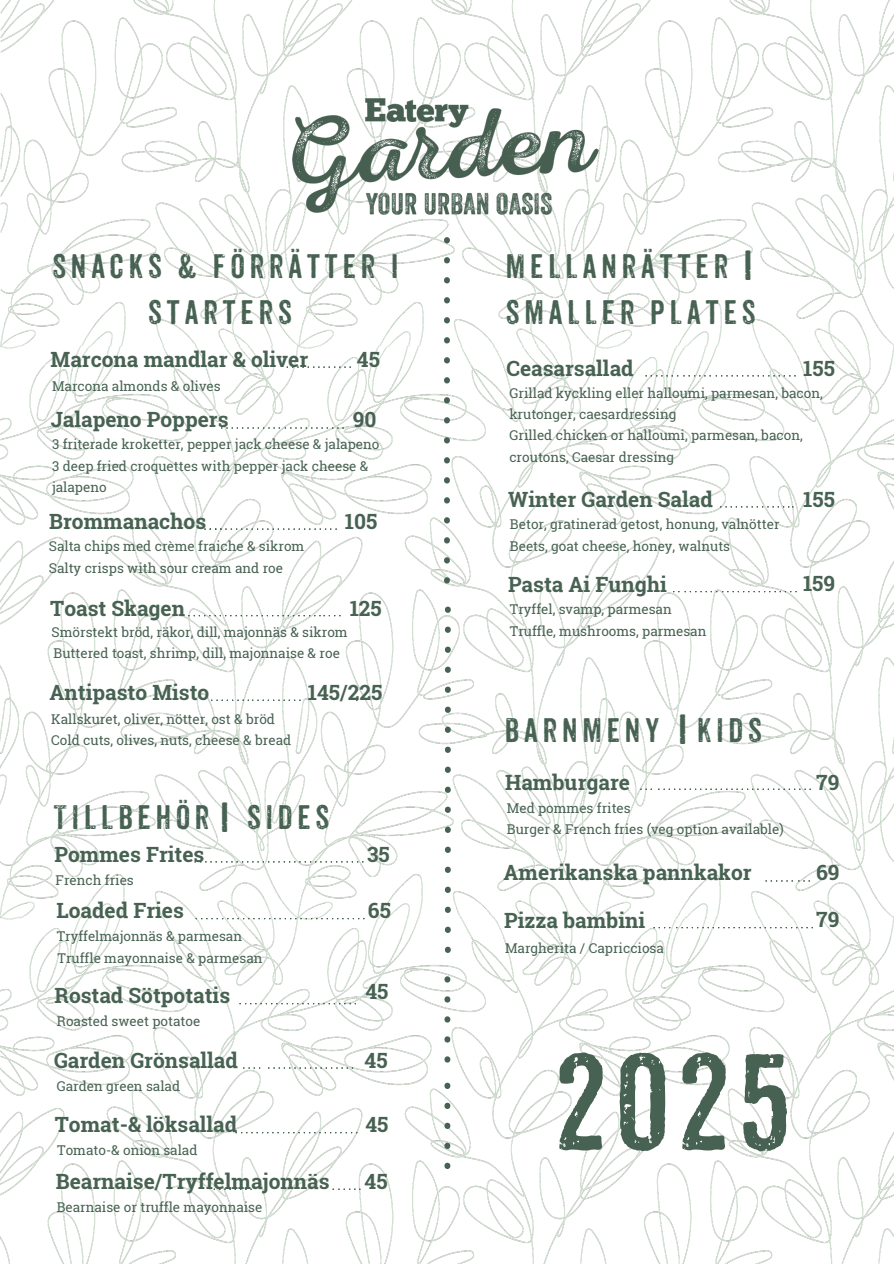
<style>
.page{position:relative;width:894px;height:1264px;background:#fff}
.page>*{position:absolute;margin:0;border:0;box-sizing:border-box;transform-origin:0 0}
.t1{font:131.55px "Anodyne";color:#476252}
.t2{font:40.95px "Anodyne";color:#476252}
.t3{font:33px/46.2px "Anodyne";letter-spacing:.13em;color:#476252;text-align:center}
.t4{font:700 21px "Roboto Slab";color:#476252}
.t5{font:13.5px/21.3px "Roboto Slab";color:#476252}
</style>
<div class="page">
<img style="left:0;top:347px;width:893px;height:568px">
<img style="left:0;top:915px;width:893px;height:348px">
<img style="left:0;top:0;width:893px;height:347px">
<svg style="left:444px;top:237px;width:5px;height:346px"></svg>
<svg style="left:445px;top:606px;width:5px;height:346px"></svg>
<svg style="left:444px;top:976px;width:6px;height:96px"></svg>
<svg style="left:444px;top:1082px;width:6px;height:96px"></svg>
<svg style="left:204px;top:528px;width:133px;height:2px"></svg>
<svg style="left:286px;top:366px;width:65px;height:2px"></svg>
<svg style="left:221px;top:427px;width:123px;height:2px"></svg>
<svg style="left:194px;top:861px;width:169px;height:1px"></svg>
<img style="left:288px;top:94px;width:314px;height:124px">
<svg style="left:211px;top:699px;width:90px;height:2px"></svg>
<svg style="left:188px;top:614px;width:152px;height:2px"></svg>
<svg style="left:195px;top:917px;width:169px;height:2px"></svg>
<svg style="left:239px;top:1002px;width:117px;height:2px"></svg>
<svg style="left:243px;top:1067px;width:17px;height:1px"></svg>
<svg style="left:268px;top:1067px;width:85px;height:1px"></svg>
<svg style="left:235px;top:1131px;width:122px;height:2px"></svg>
<svg style="left:213px;top:1188px;width:39px;height:2px"></svg>
<svg style="left:332px;top:1188px;width:28px;height:2px"></svg>
<svg style="left:719px;top:506px;width:74px;height:2px"></svg>
<svg style="left:645px;top:375px;width:150px;height:2px"></svg>
<svg style="left:672px;top:590px;width:124px;height:2px"></svg>
<svg style="left:765px;top:880px;width:44px;height:1px"></svg>
<svg style="left:640px;top:788px;width:170px;height:2px"></svg>
<svg style="left:653px;top:926px;width:160px;height:2px"></svg>
<p class="t3" style="left:52px;top:247px;width:348px">SNACKS &amp; FÖRRÄTTER I<br>STARTERS</p>
<p class="t4" style="left:51px;top:345px;width:259px">Marcona mandlar &amp; oliver</p>
<p class="t5" style="left:52px;top:374px;width:170px">Marcona almonds &amp; olives</p>
<p class="t4" style="left:51px;top:405px;width:179px">Jalapeno Poppers</p>
<p class="t4" style="left:357px;top:345px;width:25px">45</p>
<h3 class="t4" style="left:353px;top:405px;width:25px">90</h3>
<p class="t5" style="left:52px;top:433px;width:329px">3 friterade kroketter, pepper jack cheese &amp; jalapeno</p>
<h3 class="t5" style="left:52px;top:455px;width:318px">3 deep fried croquettes with pepper jack cheese &amp; jalapeno</h3>
<h2 class="t4" style="left:49px;top:507px;width:158px">Brommanachos</h2>
<p class="t5" style="left:49px;top:535px;width:257px">Salta chips med crème fraiche &amp; sikrom<br>Salty crisps with sour cream and roe</p>
<h3 class="t4" style="left:345px;top:507px;width:34px">105</h3>
<p class="t4" style="left:50px;top:593px;width:136px">Toast Skagen</p>
<p class="t5" style="left:52px;top:621px;width:297px">Smörstekt bröd, räkor, dill, majonnäs &amp; sikrom</p>
<p class="t5" style="left:53px;top:641px;width:288px">Buttered toast, shrimp, dill, majonnaise &amp; roe</p>
<h3 class="t4" style="left:349px;top:593px;width:34px">125</h3>
<h3 class="t4" style="left:49px;top:678px;width:161px">Antipasto Misto</h3>
<p class="t5" style="left:51px;top:708px;width:225px">Kallskuret, oliver, nötter, ost &amp; bröd</p>
<p class="t5" style="left:51px;top:729px;width:241px">Cold cuts, olives, nuts, cheese &amp; bread</p>
<h3 class="t4" style="left:308px;top:678px;width:76px">145/225</h3>
<p class="t3" style="left:54px;top:798px;width:157px">TILLBEHÖR</p>
<p class="t2" style="left:220px;top:802px;width:11px">I</p>
<p class="t3" style="left:247px;top:798px;width:84px">SIDES</p>
<p class="t4" style="left:54px;top:839px;width:151px">Pommes Frites</p>
<h3 class="t5" style="left:56px;top:868px;width:80px">French fries</h3>
<p class="t4" style="left:57px;top:896px;width:129px">Loaded Fries</p>
<h2 class="t5" style="left:57px;top:925px;width:187px">Tryffelmajonnäs &amp; parmesan</h2>
<p class="t5" style="left:58px;top:947px;width:206px">Truffle mayonnaise &amp; parmesan</p>
<p class="t4" style="left:55px;top:981px;width:177px">Rostad Sötpotatis</p>
<h3 class="t5" style="left:57px;top:1010px;width:145px">Roasted sweet potatoe</h3>
<p class="t4" style="left:54px;top:1045px;width:185px">Garden Grönsallad</p>
<p class="t5" style="left:57px;top:1075px;width:125px">Garden green salad</p>
<h3 class="t4" style="left:55px;top:1110px;width:184px">Tomat-&amp; löksallad</h3>
<p class="t5" style="left:57px;top:1139px;width:142px">Tomato-&amp; onion salad</p>
<h3 class="t4" style="left:56px;top:1166px;width:275px">Bearnaise/Tryffelmajonnäs</h3>
<p class="t5" style="left:57px;top:1196px;width:207px">Bearnaise or truffle mayonnaise</p>
<h3 class="t4" style="left:367px;top:839px;width:24px">35</h3>
<h3 class="t4" style="left:368px;top:896px;width:24px">65</h3>
<h3 class="t4" style="left:365px;top:976px;width:25px">45</h3>
<h3 class="t4" style="left:364px;top:1045px;width:25px">45</h3>
<p class="t4" style="left:365px;top:1110px;width:25px">45</p>
<p class="t4" style="left:364px;top:1166px;width:25px">45</p>
<h3 class="t3" style="left:505px;top:247px;width:251px;text-align:left">MELLANRÄTTER<br>SMALLER PLATES</h3>
<p class="t2" style="left:743px;top:250px;width:11px">I</p>
<h2 class="t4" style="left:506px;top:354px;width:129px">Ceasarsallad</h2>
<p class="t4" style="left:803px;top:354px;width:33px">155</p>
<p class="t5" style="left:509px;top:382px;width:315px">Grillad kyckling eller halloumi, parmesan, bacon, krutonger, caesardressing</p>
<h3 class="t5" style="left:509px;top:424px;width:295px">Grilled chicken or halloumi, parmesan, bacon, croutons, Caesar dressing</h3>
<p class="t4" style="left:508px;top:485px;width:206px">Winter Garden Salad</p>
<p class="t5" style="left:510px;top:513px;width:271px">Betor, gratinerad getost, honung, valnötter</p>
<p class="t5" style="left:510px;top:534px;width:222px">Beets, goat cheese, honey, walnuts</p>
<h3 class="t4" style="left:508px;top:569px;width:160px">Pasta Ai Funghi</h3>
<p class="t5" style="left:510px;top:598px;width:163px">Tryffel, svamp, parmesan</p>
<h3 class="t5" style="left:510px;top:619px;width:198px">Truffle, mushrooms, parmesan</h3>
<h3 class="t4" style="left:803px;top:485px;width:33px">155</h3>
<p class="t4" style="left:802px;top:568px;width:34px">159</p>
<p class="t2" style="left:677px;top:714px;width:11px">I</p>
<p class="t3" style="left:504px;top:711px;width:259px">BARNMENY KIDS</p>
<p class="t4" style="left:505px;top:768px;width:127px">Hamburgare</p>
<p class="t5" style="left:506px;top:796px;width:125px">Med pommes frites</p>
<p class="t5" style="left:506px;top:818px;width:278px">Burger &amp; French fries (veg option available)</p>
<p class="t4" style="left:503px;top:858px;width:249px">Amerikanska pannkakor</p>
<h3 class="t4" style="left:504px;top:905px;width:143px">Pizza bambini</h3>
<h3 class="t5" style="left:505px;top:937px;width:160px">Margherita / Capricciosa</h3>
<p class="t4" style="left:816px;top:768px;width:25px">79</p>
<h3 class="t4" style="left:815px;top:858px;width:25px">69</h3>
<p class="t4" style="left:816px;top:905px;width:25px">79</p>
<h2 class="t1" style="left:554px;top:1054px;width:239px">2025</h2>
</div>
